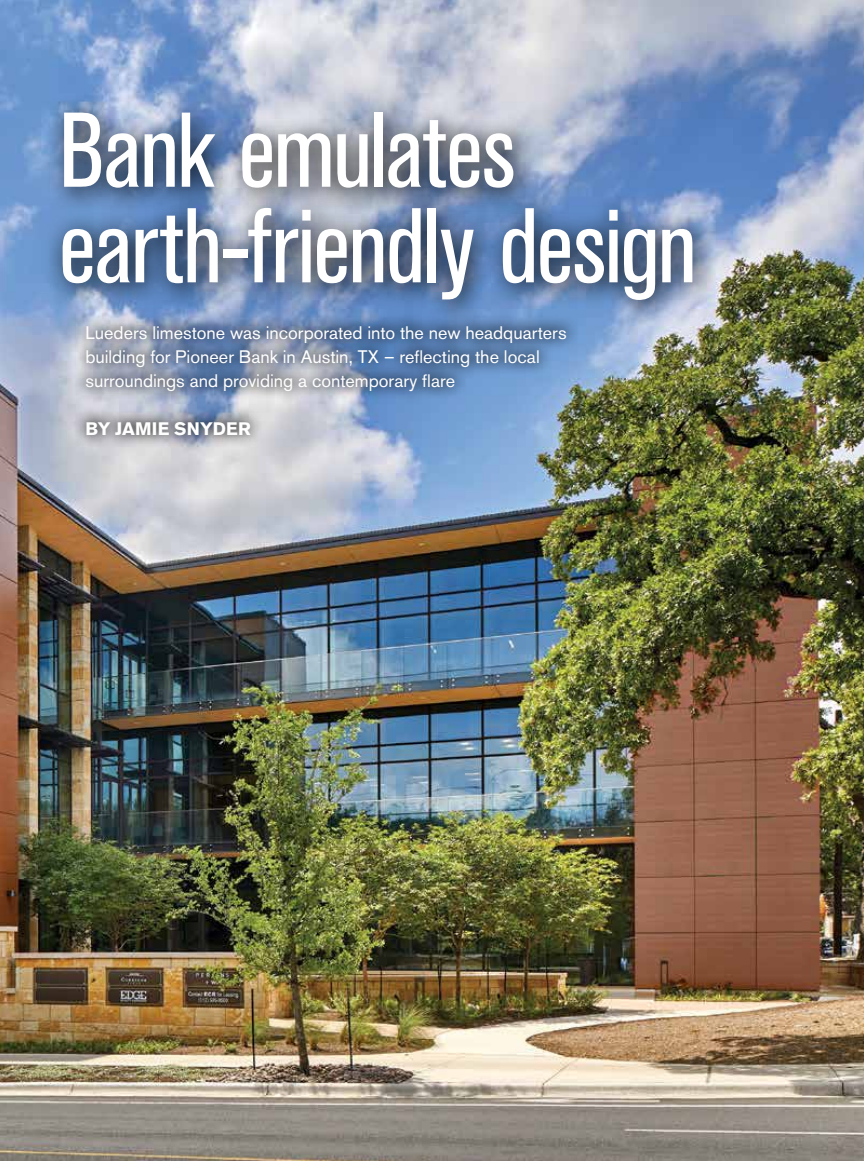
<style>
.page{position:relative;width:864px;height:1161px;background:#fff}
.page>*{position:absolute;margin:0;border:0;box-sizing:border-box;transform-origin:0 0}
.t1{font:condensed 105px/95.6px "Akzidenz Grotesk BE";letter-spacing:-.015em;color:#fff}
.t2{font:18px/24px "Akzidenz Grotesk BE";color:#fff}
.t3{font:700 18px "Akzidenz Grotesk BE";letter-spacing:.01em;color:#fff}
</style>
<div class="page">
<img style="left:0;top:0;width:864px;height:1161px">
<div style="left:46px;top:94px;width:492px;height:119px;background:#000;opacity:.75"></div>
<div style="left:44px;top:190px;width:674px;height:135px;background:#000;opacity:.75"></div>
<div style="left:72px;top:311px;width:508px;height:138px;background:#000;opacity:.9"></div>
<h1 class="t1" style="left:59px;top:105px;width:640px">Bank emulates earth-friendly design</h1>
<p class="t2" style="left:85px;top:320px;width:483px">Lueders limestone was incorporated into the new headquarters building for Pioneer Bank in Austin, TX – reflecting the local surroundings and providing a contemporary flare</p>
<p class="t3" style="left:85px;top:418px;width:167px">BY JAMIE SNYDER</p>
</div>
